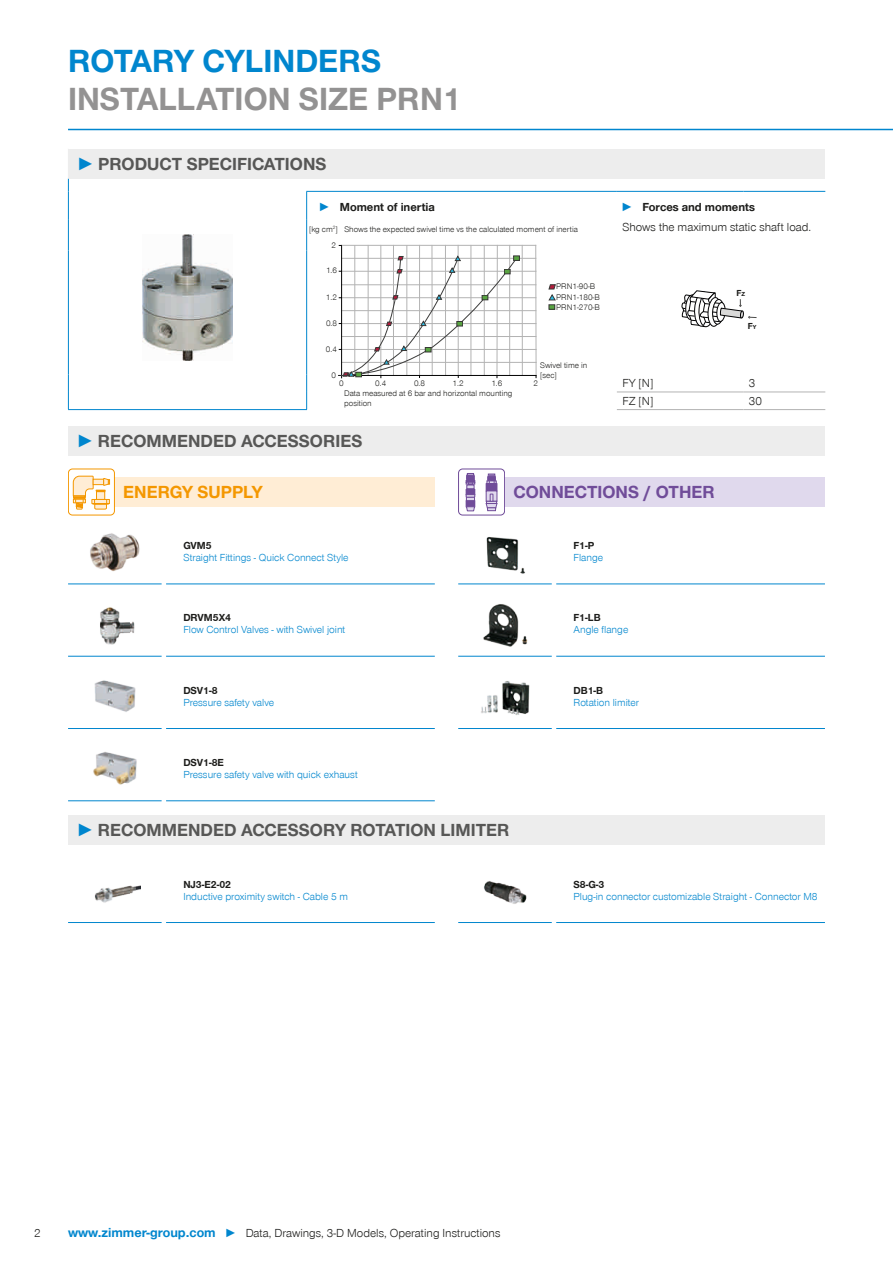
<style>
.page{position:relative;width:893px;height:1263px;background:#fff}
.page>*{position:absolute;margin:0;border:0;box-sizing:border-box;transform-origin:0 0}
.CB_AF_Headline_22_25{font:700 33px/37.5px "Zimmer Group Sans Global";color:#939292}
.t1{font:700 18px "Zimmer Group Sans Global";color:#575756}
.CB_AF_Sub-Headline_1{font:700 18px "Zimmer Group Sans Global";color:#704c99}
.CB_AF_Sub-Headline_1-2{font:700 18px "Zimmer Group Sans Global";color:#f49700}
.CB_AF_Seitenzahl_lin{font:300 12px "Zimmer Group Sans Global";color:#1d1d1b}
.CB_AF_Tabellentext_B{font:300 12px "Zimmer Group Sans Global";color:#1d1d1b}
.t2{font:700 12px "Zimmer Group Sans Global";color:#1d1d1b}
.CB_AF_Text_7{font:300 10.5px/12px "Zimmer Group Sans Global";color:#0086ce}
.t3{font:700 9px "Zimmer Group Sans";color:#1d1d1b}
.t4{font:300 8.4px/10.2px "Zimmer Group Sans Global";color:#1d1d1b}
.s1{color:#0086ce}
.s2{font-family:"Zimmer Group Sans";color:#0086ce}
.s3{font-size:6px}
.s4{font-weight:700;color:#1d1d1b}
.s5{font-weight:700;font-size:13.5px;color:#0086ce}
</style>
<div class="page">
<hr style="left:68px;top:129px;width:825px;height:1px;background:#0086ce">
<div style="left:68px;top:149px;width:757px;height:30px;background:#ededed"></div>
<hr style="left:68px;top:409px;width:239px;height:1px;background:#0086ce">
<hr style="left:306px;top:191px;width:311px;height:1px;background:#0086ce">
<hr style="left:617px;top:191px;width:126px;height:1px;background:#0086ce">
<hr style="left:743px;top:191px;width:82px;height:1px;background:#0086ce">
<hr style="left:617px;top:392px;width:126px;height:1px;background:#b3b3b3">
<hr style="left:743px;top:392px;width:82px;height:1px;background:#b3b3b3">
<svg style="left:306px;top:192px;width:1px;height:27px"></svg>
<hr style="left:68px;top:219px;width:1px;height:32px;background:#0086ce">
<hr style="left:306px;top:219px;width:1px;height:32px;background:#0086ce">
<hr style="left:68px;top:251px;width:1px;height:123px;background:#0086ce">
<hr style="left:306px;top:251px;width:1px;height:123px;background:#0086ce">
<svg style="left:68px;top:374px;width:1px;height:35px"></svg>
<svg style="left:306px;top:374px;width:1px;height:35px"></svg>
<svg style="left:68px;top:179px;width:1px;height:40px"></svg>
<hr style="left:617px;top:409px;width:126px;height:1px;background:#b3b3b3">
<hr style="left:743px;top:409px;width:82px;height:1px;background:#b3b3b3">
<img style="left:142px;top:234px;width:91px;height:126px">
<hr style="left:535px;top:245px;width:1px;height:131px;background:#b3b3b3">
<hr style="left:342px;top:362px;width:194px;height:1px;background:#b3b3b3">
<hr style="left:342px;top:349px;width:194px;height:1px;background:#b3b3b3">
<hr style="left:342px;top:336px;width:194px;height:1px;background:#b3b3b3">
<hr style="left:342px;top:323px;width:194px;height:1px;background:#b3b3b3">
<hr style="left:342px;top:297px;width:194px;height:1px;background:#b3b3b3">
<hr style="left:342px;top:284px;width:194px;height:1px;background:#b3b3b3">
<hr style="left:342px;top:271px;width:194px;height:1px;background:#b3b3b3">
<hr style="left:342px;top:258px;width:194px;height:1px;background:#b3b3b3">
<hr style="left:342px;top:310px;width:194px;height:1px;background:#b3b3b3">
<hr style="left:355px;top:245px;width:1px;height:130px;background:#b3b3b3">
<hr style="left:368px;top:245px;width:1px;height:130px;background:#b3b3b3">
<hr style="left:381px;top:245px;width:1px;height:130px;background:#b3b3b3">
<hr style="left:407px;top:245px;width:1px;height:130px;background:#b3b3b3">
<hr style="left:419px;top:245px;width:1px;height:130px;background:#b3b3b3">
<hr style="left:432px;top:245px;width:1px;height:130px;background:#b3b3b3">
<hr style="left:458px;top:245px;width:1px;height:131px;background:#b3b3b3">
<hr style="left:471px;top:245px;width:1px;height:131px;background:#b3b3b3">
<hr style="left:484px;top:245px;width:1px;height:130px;background:#b3b3b3">
<hr style="left:509px;top:245px;width:1px;height:130px;background:#b3b3b3">
<hr style="left:522px;top:245px;width:1px;height:130px;background:#b3b3b3">
<hr style="left:393px;top:245px;width:1px;height:130px;background:#b3b3b3">
<hr style="left:445px;top:245px;width:1px;height:130px;background:#b3b3b3">
<hr style="left:497px;top:245px;width:1px;height:130px;background:#b3b3b3">
<hr style="left:339px;top:375px;width:197px;height:1px;background:#000">
<hr style="left:341px;top:245px;width:1px;height:133px;background:#000">
<hr style="left:341px;top:245px;width:195px;height:1px;background:#b3b3b3">
<svg style="left:338px;top:256px;width:182px;height:123px"></svg>
<svg style="left:549px;top:284px;width:7px;height:26px"></svg>
<svg style="left:681px;top:290px;width:75px;height:37px"></svg>
<div style="left:68px;top:426px;width:757px;height:30px;background:#ededed"></div>
<div style="left:68px;top:815px;width:757px;height:29px;background:#ededed"></div>
<div style="left:68px;top:477px;width:367px;height:30px;background:#ffedd5"></div>
<svg style="left:166px;top:584px;width:5px;height:218px"></svg>
<img style="left:90px;top:533px;width:50px;height:38px">
<img style="left:100px;top:607px;width:35px;height:38px">
<img style="left:94px;top:680px;width:42px;height:32px">
<img style="left:93px;top:751px;width:44px;height:34px">
<div style="left:458px;top:477px;width:367px;height:30px;background:#e0d9ed"></div>
<img style="left:486px;top:537px;width:39px;height:37px">
<img style="left:483px;top:604px;width:45px;height:43px">
<img style="left:481px;top:681px;width:49px;height:34px">
<div style="left:68px;top:469px;width:46px;height:46px;background:#fff;border-radius:4px"></div>
<div style="left:68px;top:469px;width:47px;height:46px;border:1px solid #f49700;border-radius:4px"></div>
<svg style="left:73px;top:476px;width:37px;height:33px"></svg>
<hr style="left:68px;top:583px;width:94px;height:1px;background:#0086ce">
<hr style="left:166px;top:583px;width:269px;height:1px;background:#0086ce">
<hr style="left:68px;top:656px;width:94px;height:1px;background:#0086ce">
<hr style="left:166px;top:656px;width:269px;height:1px;background:#0086ce">
<hr style="left:68px;top:728px;width:94px;height:1px;background:#0086ce">
<hr style="left:166px;top:728px;width:269px;height:1px;background:#0086ce">
<hr style="left:68px;top:800px;width:94px;height:1px;background:#0086ce">
<hr style="left:166px;top:800px;width:269px;height:1px;background:#0086ce">
<div style="left:459px;top:469px;width:46px;height:46px;background:#fff;border-radius:4px"></div>
<div style="left:458px;top:469px;width:47px;height:46px;border:1px solid #704c99;border-radius:4px"></div>
<div style="left:486px;top:484px;width:11px;height:7px;background:#704c99"></div>
<div style="left:486px;top:491px;width:11px;height:10px;border:1px solid #704c99"></div>
<svg style="left:486px;top:494px;width:11px;height:17px"></svg>
<svg style="left:466px;top:473px;width:9px;height:38px"></svg>
<svg style="left:487px;top:474px;width:9px;height:10px"></svg>
<hr style="left:458px;top:583px;width:94px;height:1px;background:#0086ce">
<hr style="left:556px;top:583px;width:269px;height:1px;background:#0086ce">
<hr style="left:458px;top:656px;width:94px;height:1px;background:#0086ce">
<hr style="left:556px;top:656px;width:269px;height:1px;background:#0086ce">
<hr style="left:458px;top:728px;width:94px;height:1px;background:#0086ce">
<hr style="left:556px;top:728px;width:269px;height:1px;background:#0086ce">
<img style="left:95px;top:885px;width:45px;height:18px">
<img style="left:484px;top:881px;width:43px;height:23px">
<hr style="left:68px;top:922px;width:94px;height:1px;background:#0086ce">
<hr style="left:166px;top:922px;width:269px;height:1px;background:#0086ce">
<hr style="left:458px;top:922px;width:94px;height:1px;background:#0086ce">
<hr style="left:556px;top:922px;width:269px;height:1px;background:#0086ce">
<p class="CB_AF_Headline_22_25" style="left:68px;top:42px;width:395px"><span class="s1">ROTARY CYLINDERS<br></span>INSTALLATION SIZE PRN1</p>
<p class="t1" style="left:77px;top:153px;width:251px"><span class="s2">►</span> PRODUCT SPECIFICATIONS</p>
<p class="t2" style="left:319px;top:199px;width:118px"><span class="s1">►</span> Moment of inertia</p>
<p class="t2" style="left:621px;top:199px;width:135px"><span class="s2">►</span> Forces and moments</p>
<p class="t4" style="left:309px;top:224px;width:30px">[kg cm<sup>2</sup>]</p>
<p class="CB_AF_Tabellentext_B" style="left:622px;top:220px;width:190px">Shows the maximum static shaft load.</p>
<p class="t4" style="left:344px;top:224px;width:235px">Shows the expected swivel time vs the calculated moment of inertia</p>
<p class="t4" style="left:332px;top:240px;width:6px">2</p>
<p class="t4" style="left:326px;top:265px;width:12px">1.6</p>
<p class="t4" style="left:326px;top:292px;width:12px">1.2</p>
<p class="t4" style="left:326px;top:318px;width:12px">0.8</p>
<p class="t4" style="left:326px;top:344px;width:12px">0.4</p>
<p class="t4" style="left:332px;top:370px;width:6px">0</p>
<p class="t4" style="left:339px;top:378px;width:6px">0</p>
<p class="t4" style="left:556px;top:281px;width:45px">PRN1-90-B<br>PRN1-180-B<br>PRN1-270-B</p>
<p class="t4" style="left:540px;top:360px;width:49px">Swivel time in [sec]</p>
<p class="t4" style="left:375px;top:377px;width:12px">0.4</p>
<p class="t4" style="left:491px;top:377px;width:12px">1.6</p>
<p class="t4" style="left:414px;top:377px;width:12px">0.8</p>
<p class="t4" style="left:453px;top:377px;width:12px">1.2</p>
<p class="t4" style="left:534px;top:377px;width:6px">2</p>
<p class="t4" style="left:344px;top:388px;width:170px">Data measured at 6 bar and horizontal mounting position</p>
<p class="t1" style="left:77px;top:431px;width:287px"><span class="s2">►</span> RECOMMENDED ACCESSORIES</p>
<p class="t3" style="left:737px;top:287px;width:10px">F<span class="s3">Z</span></p>
<p class="t3" style="left:748px;top:319px;width:10px">F<span class="s3">Y</span></p>
<p class="CB_AF_Tabellentext_B" style="left:622px;top:376px;width:33px">FY [N]</p>
<p class="CB_AF_Tabellentext_B" style="left:749px;top:376px;width:8px">3</p>
<p class="CB_AF_Tabellentext_B" style="left:622px;top:394px;width:33px">FZ [N]</p>
<p class="CB_AF_Tabellentext_B" style="left:749px;top:394px;width:15px">30</p>
<p class="CB_AF_Sub-Headline_1-2" style="left:123px;top:481px;width:141px">ENERGY SUPPLY</p>
<p class="CB_AF_Sub-Headline_1" style="left:513px;top:481px;width:203px">CONNECTIONS / OTHER</p>
<p class="CB_AF_Text_7" style="left:183px;top:539px;width:167px"><span class="s4">GVM5<br></span>Straight Fittings - Quick Connect Style</p>
<p class="CB_AF_Text_7" style="left:573px;top:539px;width:31px"><span class="s4">F1-P<br></span>Flange</p>
<p class="CB_AF_Text_7" style="left:183px;top:612px;width:164px"><span class="s4">DRVM5X4<br></span>Flow Control Valves - with Swivel joint</p>
<p class="CB_AF_Text_7" style="left:573px;top:612px;width:56px"><span class="s4">F1-LB<br></span>Angle flange</p>
<p class="CB_AF_Text_7" style="left:183px;top:684px;width:92px"><span class="s4">DSV1-8<br></span>Pressure safety valve</p>
<p class="CB_AF_Text_7" style="left:573px;top:684px;width:67px"><span class="s4">DB1-B<br></span>Rotation limiter</p>
<p class="CB_AF_Text_7" style="left:183px;top:756px;width:176px"><span class="s4">DSV1-8E<br></span>Pressure safety valve with quick exhaust</p>
<p class="t1" style="left:77px;top:819px;width:435px"><span class="s2">►</span> RECOMMENDED ACCESSORY ROTATION LIMITER</p>
<p class="CB_AF_Text_7" style="left:183px;top:878px;width:166px"><span class="s4">NJ3-E2-02<br></span>Inductive proximity switch - Cable 5 m</p>
<p class="CB_AF_Text_7" style="left:573px;top:878px;width:246px"><span class="s4">S8-G-3<br></span>Plug-in connector customizable Straight - Connector M8</p>
<p class="CB_AF_Seitenzahl_lin" style="left:34px;top:1226px;width:8px">2</p>
<p class="CB_AF_Seitenzahl_lin" style="left:68px;top:1226px;width:434px"><span class="s5">www.zimmer-group.com</span> <span class="s1">►</span> Data, Drawings, 3-D Models, Operating Instructions</p>
</div>
